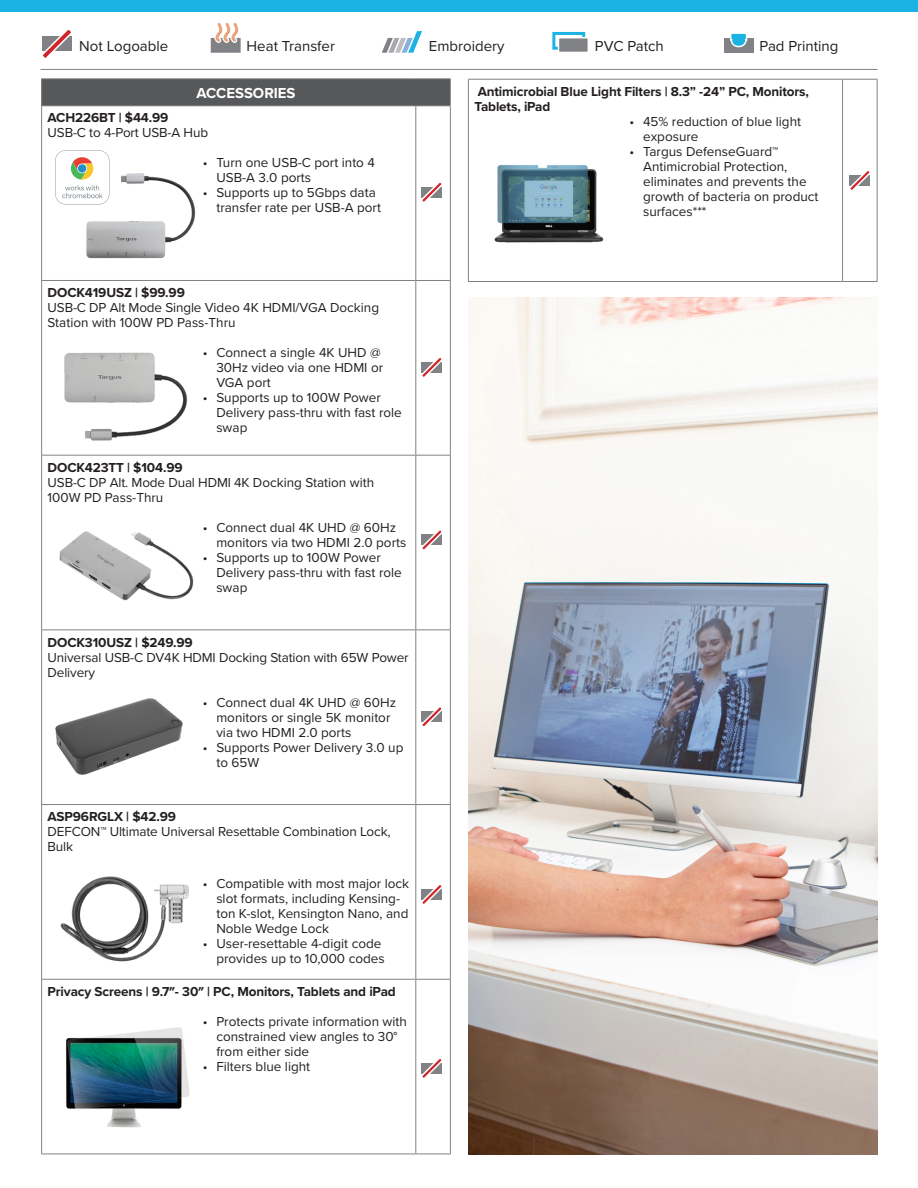
<style>
.page{position:relative;width:918px;height:1188px;background:#fff}
.page>*{position:absolute;margin:0;border:0;box-sizing:border-box;transform-origin:0 0}
.t1{font:15px "Proxima Nova";color:#231f20}
.t2{font:700 15px "Proxima Nova";color:#fff}
.t3{font:13.5px/15px "Proxima Nova";color:#231f20}
.t4{font:700 13.5px/15px "Proxima Nova";letter-spacing:-.01em;color:#231f20}
</style>
<div class="page">
<div style="left:0;top:0;width:918px;height:12px;background:#1ab3e4"></div>
<div style="left:42px;top:79px;width:408px;height:27px;background:#57585a"></div>
<hr style="left:41px;top:78px;width:375px;height:1px;background:#808285">
<svg style="left:41px;top:79px;width:1px;height:26px"></svg>
<hr style="left:416px;top:78px;width:35px;height:1px;background:#808285">
<svg style="left:450px;top:79px;width:1px;height:26px"></svg>
<hr style="left:41px;top:105px;width:375px;height:1px;background:#808285">
<hr style="left:41px;top:106px;width:1px;height:174px;background:#808285">
<hr style="left:416px;top:105px;width:35px;height:1px;background:#808285">
<hr style="left:415px;top:106px;width:1px;height:174px;background:#808285">
<hr style="left:450px;top:106px;width:1px;height:174px;background:#808285">
<hr style="left:41px;top:280px;width:375px;height:1px;background:#808285">
<hr style="left:41px;top:281px;width:1px;height:174px;background:#808285">
<hr style="left:416px;top:280px;width:35px;height:1px;background:#808285">
<hr style="left:415px;top:281px;width:1px;height:174px;background:#808285">
<hr style="left:450px;top:281px;width:1px;height:174px;background:#808285">
<hr style="left:41px;top:455px;width:375px;height:1px;background:#808285">
<hr style="left:41px;top:456px;width:1px;height:173px;background:#808285">
<hr style="left:416px;top:455px;width:35px;height:1px;background:#808285">
<hr style="left:415px;top:456px;width:1px;height:173px;background:#808285">
<hr style="left:450px;top:456px;width:1px;height:173px;background:#808285">
<hr style="left:41px;top:629px;width:375px;height:1px;background:#808285">
<hr style="left:41px;top:630px;width:1px;height:174px;background:#808285">
<hr style="left:416px;top:629px;width:35px;height:1px;background:#808285">
<hr style="left:415px;top:630px;width:1px;height:174px;background:#808285">
<hr style="left:450px;top:630px;width:1px;height:174px;background:#808285">
<hr style="left:41px;top:804px;width:375px;height:1px;background:#808285">
<hr style="left:41px;top:805px;width:1px;height:174px;background:#808285">
<hr style="left:416px;top:804px;width:35px;height:1px;background:#808285">
<hr style="left:415px;top:805px;width:1px;height:174px;background:#808285">
<hr style="left:450px;top:805px;width:1px;height:174px;background:#808285">
<hr style="left:41px;top:979px;width:375px;height:1px;background:#808285">
<hr style="left:41px;top:980px;width:1px;height:174px;background:#808285">
<hr style="left:416px;top:979px;width:35px;height:1px;background:#808285">
<hr style="left:415px;top:980px;width:1px;height:174px;background:#808285">
<hr style="left:450px;top:980px;width:1px;height:174px;background:#808285">
<hr style="left:41px;top:1154px;width:375px;height:1px;background:#808285">
<hr style="left:416px;top:1154px;width:35px;height:1px;background:#808285">
<hr style="left:40px;top:69px;width:838px;height:1px;background:#808285">
<svg style="left:42px;top:30px;width:30px;height:28px"></svg>
<svg style="left:211px;top:23px;width:30px;height:30px"></svg>
<svg style="left:382px;top:31px;width:40px;height:22px"></svg>
<div style="left:724px;top:38px;width:30px;height:15px;background:#808285"></div>
<svg style="left:730px;top:33px;width:18px;height:15px"></svg>
<div style="left:552px;top:32px;width:33px;height:18px;border:3px solid #1ab3e4"></div>
<div style="left:558px;top:38px;width:30px;height:14px;background:#808285"></div>
<div style="left:558px;top:37px;width:31px;height:16px;border:2px solid #fff"></div>
<hr style="left:468px;top:79px;width:375px;height:1px;background:#808285">
<hr style="left:468px;top:80px;width:1px;height:201px;background:#808285">
<hr style="left:843px;top:79px;width:35px;height:1px;background:#808285">
<hr style="left:842px;top:80px;width:1px;height:201px;background:#808285">
<hr style="left:877px;top:80px;width:1px;height:201px;background:#808285">
<hr style="left:468px;top:281px;width:375px;height:1px;background:#808285">
<hr style="left:843px;top:281px;width:35px;height:1px;background:#808285">
<img style="left:66px;top:1027px;width:124px;height:101px">
<img style="left:494px;top:165px;width:110px;height:78px">
<svg style="left:849px;top:171px;width:21px;height:19px"></svg>
<img style="left:60px;top:876px;width:129px;height:86px">
<svg style="left:421px;top:530px;width:21px;height:20px"></svg>
<svg style="left:421px;top:707px;width:21px;height:19px"></svg>
<svg style="left:421px;top:885px;width:21px;height:19px"></svg>
<svg style="left:421px;top:1059px;width:21px;height:19px"></svg>
<svg style="left:421px;top:358px;width:21px;height:19px"></svg>
<svg style="left:421px;top:183px;width:21px;height:19px"></svg>
<img style="left:59px;top:531px;width:135px;height:70px">
<img style="left:64px;top:352px;width:124px;height:89px">
<img style="left:86px;top:173px;width:110px;height:86px">
<svg style="left:55px;top:150px;width:55px;height:55px"></svg>
<div style="left:78px;top:164px;width:8px;height:9px;background:#2390cd;border-radius:50%"></div>
<img style="left:55px;top:698px;width:128px;height:77px">
<img style="left:468px;top:297px;width:410px;height:858px">
<p class="t1" style="left:79px;top:35px;width:90px">Not Logoable</p>
<p class="t1" style="left:247px;top:35px;width:90px">Heat Transfer</p>
<p class="t1" style="left:429px;top:35px;width:77px">Embroidery</p>
<p class="t1" style="left:595px;top:35px;width:70px">PVC Patch</p>
<p class="t1" style="left:760px;top:35px;width:80px">Pad Printing</p>
<p class="t4" style="left:474px;top:84px;width:336px">Antimicrobial Blue Light Filters | 8.3” -24” PC, Monitors,<br>Tablets, iPad</p>
<p class="t3" style="left:643px;top:114px;width:160px;text-indent:-14px">• 45% reduction of blue light exposure</p>
<p class="t3" style="left:643px;top:144px;width:177px;text-indent:-14px">• Targus DefenseGuard™<br>Antimicrobial Protection, eliminates and prevents the growth of bacteria on product surfaces***</p>
<p class="t2" style="left:196px;top:82px;width:101px">ACCESSORIES</p>
<p class="t4" style="left:48px;top:110px;width:122px">ACH226BT | $44.99</p>
<p class="t3" style="left:48px;top:125px;width:162px">USB-C to 4-Port USB-A Hub</p>
<p class="t3" style="left:216px;top:155px;width:160px;text-indent:-14px">• Turn one USB-C port into 4<br>USB-A 3.0 ports</p>
<p class="t3" style="left:216px;top:185px;width:166px;text-indent:-14px">• Supports up to 5Gbps data transfer rate per USB-A port</p>
<p class="t4" style="left:48px;top:285px;width:139px">DOCK419USZ | $99.99</p>
<p class="t3" style="left:48px;top:300px;width:333px">USB-C DP Alt Mode Single Video 4K HDMI/VGA Docking<br>Station with 100W PD Pass-Thru</p>
<p class="t3" style="left:216px;top:345px;width:168px;text-indent:-14px">• Connect a single 4K UHD @<br>30Hz video via one HDMI or<br>VGA port</p>
<p class="t3" style="left:216px;top:390px;width:187px;text-indent:-14px">• Supports up to 100W Power<br>Delivery pass-thru with fast role swap</p>
<p class="t4" style="left:48px;top:460px;width:137px">DOCK423TT | $104.99</p>
<p class="t3" style="left:48px;top:474px;width:328px">USB-C DP Alt. Mode Dual HDMI 4K Docking Station with<br>100W PD Pass-Thru</p>
<p class="t3" style="left:216px;top:519px;width:191px;text-indent:-14px">• Connect dual 4K UHD @ 60Hz monitors via two HDMI 2.0 ports</p>
<p class="t3" style="left:216px;top:549px;width:187px;text-indent:-14px">• Supports up to 100W Power<br>Delivery pass-thru with fast role swap</p>
<p class="t4" style="left:48px;top:634px;width:147px">DOCK310USZ | $249.99</p>
<p class="t3" style="left:48px;top:649px;width:363px">Universal USB-C DV4K HDMI Docking Station with 65W Power<br>Delivery</p>
<p class="t3" style="left:216px;top:694px;width:181px;text-indent:-14px">• Connect dual 4K UHD @ 60Hz monitors or single 5K monitor via two HDMI 2.0 ports</p>
<p class="t3" style="left:216px;top:739px;width:189px;text-indent:-14px">• Supports Power Delivery 3.0 up to 65W</p>
<p class="t4" style="left:48px;top:809px;width:130px">ASP96RGLX | $42.99</p>
<p class="t3" style="left:48px;top:824px;width:344px">DEFCON™ Ultimate Universal Resettable Combination Lock,<br>Bulk</p>
<p class="t3" style="left:216px;top:875px;width:194px;text-indent:-14px">• Compatible with most major lock slot formats, including Kensing&shy;ton K-slot, Kensington Nano, and<br>Noble Wedge Lock</p>
<p class="t3" style="left:203px;top:935px;width:183px;text-align:right">• User-resettable 4-digit code provides up to 10,000 codes</p>
<p class="t4" style="left:48px;top:984px;width:350px">Privacy Screens | 9.7″- 30″ | PC, Monitors, Tablets and iPad</p>
<p class="t3" style="left:216px;top:1014px;width:192px;text-indent:-14px">• Protects private information with constrained view angles to 30° from either side</p>
<p class="t3" style="left:203px;top:1058px;width:109px">• Filters blue light</p>
</div>
